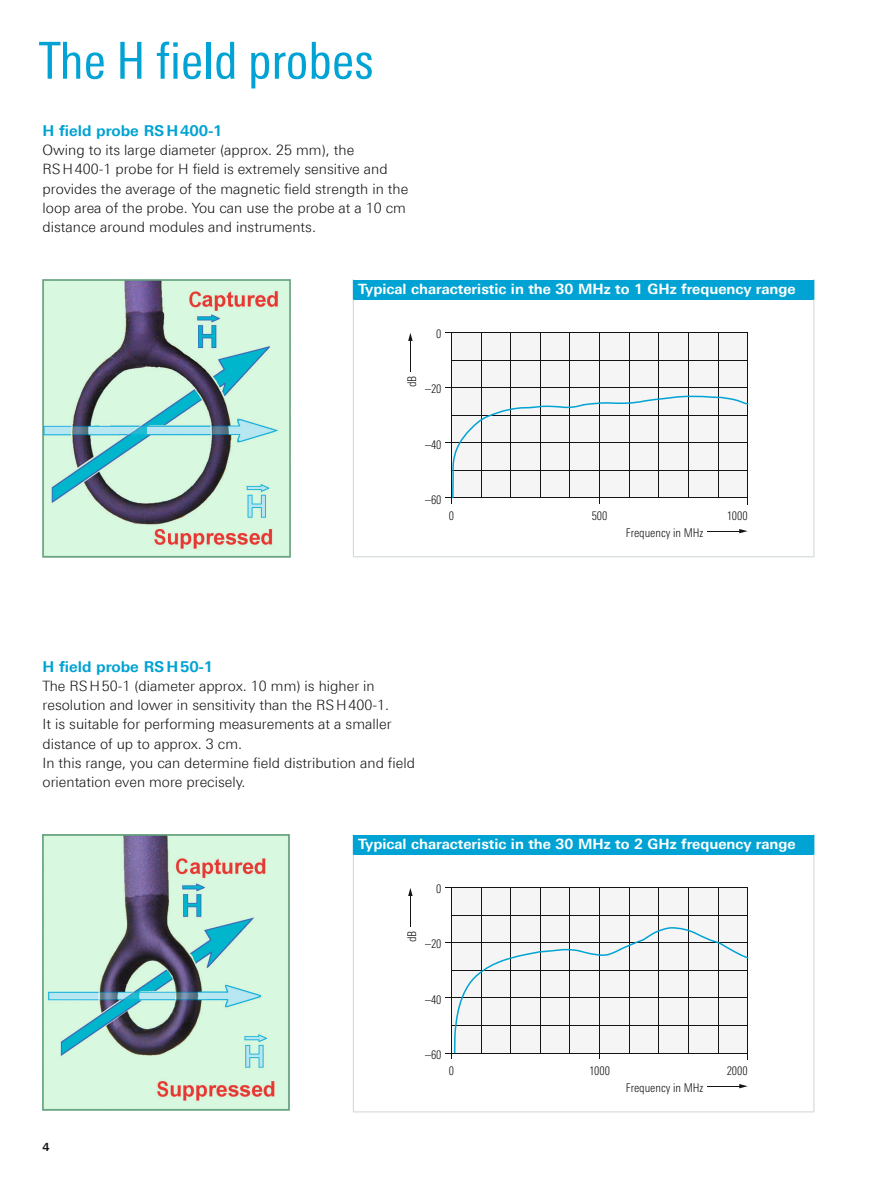
<style>
.page{position:relative;width:893px;height:1191px;background:#fff}
.page>*{position:absolute;margin:0;border:0;box-sizing:border-box;transform-origin:0 0}
.t1{font:51px "Linotype Univers 420 Cn";color:#00a3d3}
.t2{font:700 15px "Linotype Univers 630";color:#00a3d3}
.t3{font:300 14.25px/19.2px "Linotype Univers 330";color:#131413}
.t4{font:700 14.25px "Linotype Univers 630";color:#fff}
.t5{font:300 12px "RS Univers Cond";color:#131413}
.t6{font:700 11.25px "Linotype Univers 630";color:#131413}
</style>
<div class="page">
<img style="left:42px;top:280px;width:248px;height:277px">
<img style="left:43px;top:834px;width:246px;height:276px">
<div style="left:451px;top:333px;width:297px;height:165px;background:#f5f5f5"></div>
<hr style="left:481px;top:333px;width:1px;height:165px;background:#131413">
<hr style="left:599px;top:333px;width:1px;height:171px;background:#131413">
<hr style="left:540px;top:333px;width:1px;height:165px;background:#131413">
<hr style="left:511px;top:333px;width:1px;height:165px;background:#131413">
<hr style="left:451px;top:333px;width:1px;height:171px;background:#131413">
<hr style="left:659px;top:333px;width:1px;height:165px;background:#131413">
<hr style="left:747px;top:333px;width:1px;height:172px;background:#131413">
<hr style="left:718px;top:333px;width:1px;height:165px;background:#131413">
<hr style="left:688px;top:333px;width:1px;height:165px;background:#131413">
<hr style="left:629px;top:333px;width:1px;height:165px;background:#131413">
<hr style="left:451px;top:360px;width:297px;height:1px;background:#131413">
<hr style="left:445px;top:333px;width:303px;height:1px;background:#131413">
<hr style="left:445px;top:388px;width:303px;height:1px;background:#131413">
<hr style="left:445px;top:443px;width:303px;height:1px;background:#131413">
<hr style="left:445px;top:498px;width:303px;height:1px;background:#131413">
<hr style="left:570px;top:333px;width:1px;height:165px;background:#131413">
<svg style="left:452px;top:396px;width:296px;height:102px"></svg>
<hr style="left:707px;top:531px;width:34px;height:1px;background:#131413">
<svg style="left:739px;top:529px;width:9px;height:4px"></svg>
<hr style="left:410px;top:339px;width:1px;height:33px;background:#131413">
<svg style="left:408px;top:333px;width:5px;height:8px"></svg>
<div style="left:451px;top:888px;width:297px;height:165px;background:#f5f5f5"></div>
<hr style="left:481px;top:888px;width:1px;height:165px;background:#131413">
<hr style="left:599px;top:888px;width:1px;height:171px;background:#131413">
<hr style="left:540px;top:888px;width:1px;height:165px;background:#131413">
<hr style="left:511px;top:888px;width:1px;height:165px;background:#131413">
<hr style="left:451px;top:888px;width:1px;height:171px;background:#131413">
<hr style="left:659px;top:888px;width:1px;height:165px;background:#131413">
<hr style="left:747px;top:888px;width:1px;height:171px;background:#131413">
<hr style="left:718px;top:888px;width:1px;height:165px;background:#131413">
<hr style="left:688px;top:888px;width:1px;height:165px;background:#131413">
<hr style="left:629px;top:888px;width:1px;height:165px;background:#131413">
<hr style="left:451px;top:915px;width:297px;height:1px;background:#131413">
<hr style="left:445px;top:887px;width:303px;height:1px;background:#131413">
<hr style="left:445px;top:942px;width:303px;height:1px;background:#131413">
<hr style="left:451px;top:970px;width:297px;height:1px;background:#131413">
<hr style="left:445px;top:997px;width:303px;height:1px;background:#131413">
<hr style="left:451px;top:1025px;width:297px;height:1px;background:#131413">
<hr style="left:445px;top:1053px;width:303px;height:1px;background:#131413">
<hr style="left:570px;top:888px;width:1px;height:165px;background:#131413">
<svg style="left:454px;top:927px;width:294px;height:126px"></svg>
<hr style="left:707px;top:1086px;width:34px;height:1px;background:#131413">
<svg style="left:739px;top:1084px;width:9px;height:4px"></svg>
<hr style="left:410px;top:894px;width:1px;height:33px;background:#131413">
<svg style="left:408px;top:888px;width:5px;height:8px"></svg>
<div style="left:353px;top:834px;width:461px;height:20px;background:#00a3d3"></div>
<svg style="left:814px;top:834px;width:1px;height:20px"></svg>
<hr style="left:353px;top:854px;width:1px;height:257px;background:#cdd4d7">
<hr style="left:814px;top:854px;width:1px;height:257px;background:#cdd4d7">
<hr style="left:353px;top:1111px;width:461px;height:1px;background:#cdd4d7">
<div style="left:353px;top:280px;width:461px;height:19px;background:#00a3d3"></div>
<svg style="left:814px;top:280px;width:1px;height:19px"></svg>
<hr style="left:353px;top:299px;width:1px;height:257px;background:#cdd4d7">
<hr style="left:814px;top:299px;width:1px;height:257px;background:#cdd4d7">
<hr style="left:353px;top:556px;width:461px;height:1px;background:#cdd4d7">
<h1 class="t1" style="left:39px;top:31px;width:336px">The H field probes</h1>
<p class="t2" style="left:43px;top:122px;width:182px">H field probe RSH400-1</p>
<p class="t3" style="left:43px;top:140px;width:367px">Owing to its large diameter (approx. 25 mm), the RSH400‑1 probe for H field is extremely sensitive and provides the average of the magnetic field strength in the loop area of the probe. You can use the probe at a 10 cm distance around modules and instruments.</p>
<p class="t4" style="left:358px;top:281px;width:439px">Typical characteristic in the 30 MHz to 1 GHz frequency range</p>
<p class="t5" style="left:436px;top:327px;width:7px">0</p>
<p class="t5" style="left:405px;top:387px;width:13px;rotate:-90deg">dB</p>
<p class="t5" style="left:425px;top:382px;width:18px">–20</p>
<p class="t5" style="left:425px;top:438px;width:18px">–40</p>
<p class="t5" style="left:425px;top:493px;width:18px">–60</p>
<p class="t5" style="left:449px;top:509px;width:7px">0</p>
<p class="t5" style="left:592px;top:509px;width:17px">500</p>
<p class="t5" style="left:626px;top:525px;width:79px">Frequency in MHz</p>
<p class="t5" style="left:727px;top:509px;width:22px">1000</p>
<p class="t2" style="left:43px;top:658px;width:172px">H field probe RSH50-1</p>
<p class="t3" style="left:43px;top:676px;width:374px">The RSH50-1 (diameter approx. 10 mm) is higher in resolution and lower in sensitivity than the RSH400-1.<br>It is suitable for performing measurements at a smaller distance of up to approx. 3 cm.<br>In this range, you can determine field distribution and field orientation even more precisely.</p>
<p class="t4" style="left:358px;top:835px;width:439px">Typical characteristic in the 30 MHz to 2 GHz frequency range</p>
<p class="t6" style="left:43px;top:1139px;width:9px">4</p>
<p class="t5" style="left:436px;top:882px;width:7px">0</p>
<p class="t5" style="left:405px;top:942px;width:13px;rotate:-90deg">dB</p>
<p class="t5" style="left:425px;top:937px;width:18px">–20</p>
<p class="t5" style="left:425px;top:993px;width:18px">–40</p>
<p class="t5" style="left:425px;top:1048px;width:18px">–60</p>
<p class="t5" style="left:449px;top:1064px;width:7px">0</p>
<p class="t5" style="left:589px;top:1064px;width:22px">1000</p>
<p class="t5" style="left:626px;top:1080px;width:79px">Frequency in MHz</p>
<p class="t5" style="left:727px;top:1064px;width:22px">2000</p>
</div>
